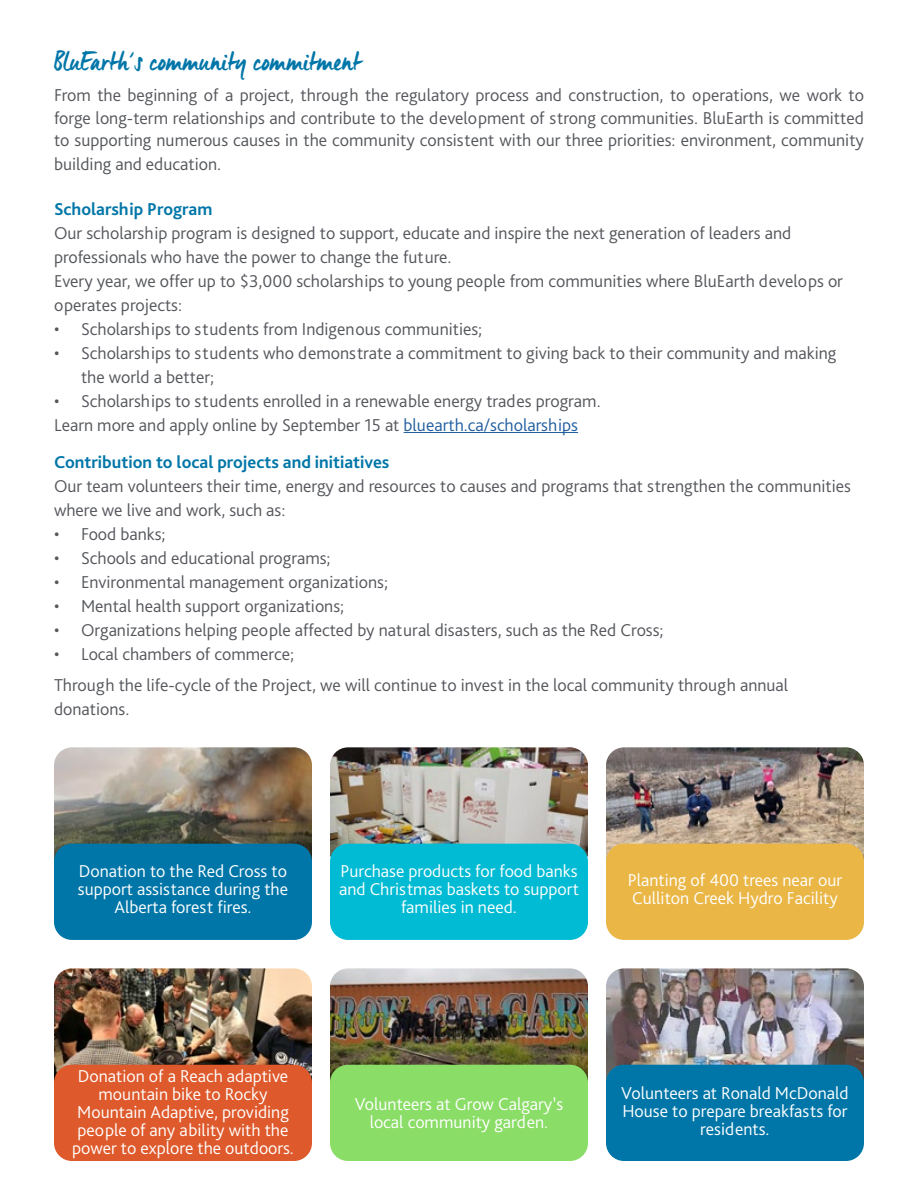
<style>
.page{position:relative;width:918px;height:1188px;background:#fff}
.page>*{position:absolute;margin:0;border:0;box-sizing:border-box;transform-origin:0 0}
.t1{font:27px "Manus Smooth";letter-spacing:.01em;color:#0076a8}
.t2{font:300 18px/24px "Bliss Pro";color:#54565b}
.t3{font:300 18px/18px "Bliss Pro";color:#fff;text-align:center}
.t4{font:700 18px "Bliss Pro";color:#0076a8}
.s1{color:#215e9e}
</style>
<div class="page">
<hr style="left:404px;top:432px;width:174px;height:1px;background:#215e9e">
<img style="left:54px;top:747px;width:258px;height:111px">
<img style="left:54px;top:968px;width:258px;height:111px">
<img style="left:330px;top:747px;width:258px;height:110px">
<img style="left:330px;top:968px;width:258px;height:111px">
<img style="left:606px;top:747px;width:258px;height:111px">
<img style="left:606px;top:968px;width:258px;height:111px">
<div style="left:54px;top:844px;width:258px;height:96px;background:#0076a8;border-radius:18px"></div>
<div style="left:54px;top:1065px;width:258px;height:96px;background:#de592b;border-radius:18px"></div>
<div style="left:330px;top:844px;width:258px;height:96px;background:#00bbd3;border-radius:18px"></div>
<div style="left:330px;top:1065px;width:258px;height:96px;background:#8add66;border-radius:18px"></div>
<div style="left:606px;top:844px;width:258px;height:96px;background:#eab645;border-radius:18px"></div>
<div style="left:606px;top:1065px;width:258px;height:96px;background:#0076a8;border-radius:18px"></div>
<h1 class="t1" style="left:54px;top:45px;width:308px">BluEarth’s community commitment</h1>
<p class="t2" style="left:54px;top:84px;width:812px;line-height:23px;text-align:justify">From the beginning of a project, through the regulatory process and construction, to operations, we work to forge long-term relationships and contribute to the development of strong communities. BluEarth is committed to supporting numerous causes in the community consistent with our three priorities: environment, community building and education.</p>
<p class="t4" style="left:54px;top:198px;width:160px">Scholarship Program</p>
<p class="t2" style="left:54px;top:220px;width:791px">Our scholarship program is designed to support, educate and inspire the next generation of leaders and professionals who have the power to change the future.<br>Every year, we offer up to $3,000 scholarships to young people from communities where BluEarth develops or operates projects:</p>
<p class="t2" style="left:54px;top:316px;width:430px">• Scholarships to students from Indigenous communities;</p>
<p class="t2" style="left:81px;top:340px;width:757px;text-indent:-27px">• Scholarships to students who demonstrate a commitment to giving back to their community and making the world a better;</p>
<p class="t2" style="left:54px;top:388px;width:548px">• Scholarships to students enrolled in a renewable energy trades program.<br>Learn more and apply online by September 15 at <span class="s1">bluearth.ca/scholarships</span></p>
<p class="t4" style="left:54px;top:451px;width:337px">Contribution to local projects and initiatives</p>
<p class="t2" style="left:54px;top:474px;width:798px">Our team volunteers their time, energy and resources to causes and programs that strengthen the communities where we live and work, such as:</p>
<p class="t2" style="left:54px;top:522px;width:113px">• Food banks;</p>
<p class="t2" style="left:54px;top:546px;width:278px">• Schools and educational programs;</p>
<p class="t2" style="left:54px;top:570px;width:336px">• Environmental management organizations;</p>
<p class="t2" style="left:54px;top:594px;width:292px">• Mental health support organizations;</p>
<p class="t2" style="left:54px;top:618px;width:611px">• Organizations helping people affected by natural disasters, such as the Red Cross;</p>
<p class="t2" style="left:54px;top:638px;width:736px;line-height:30.8px">• Local chambers of commerce;<br>Through the life-cycle of the Project, we will continue to invest in the local community through annual</p>
<p class="t2" style="left:54px;top:696px;width:77px">donations.</p>
<p class="t3" style="left:78px;top:861px;width:212px">Donation to the Red Cross to support assistance during the<br>Alberta forest fires.</p>
<p class="t3" style="left:339px;top:861px;width:241px">Purchase products for food banks and Christmas baskets to support families in need.</p>
<p class="t3" style="left:628px;top:870px;width:216px;text-align:left">Planting of 400 trees near our<br>Culliton Creek Hydro Facility</p>
<p class="t3" style="left:72px;top:1067px;width:223px">Donation of a Reach adaptive mountain bike to Rocky<br>Mountain Adaptive, providing people of any ability with the power to explore the outdoors.</p>
<p class="t3" style="left:355px;top:1095px;width:210px">Volunteers at Grow Calgary’s local community garden.</p>
<p class="t3" style="left:621px;top:1084px;width:229px">Volunteers at Ronald McDonald<br>House to prepare breakfasts for residents.</p>
</div>
